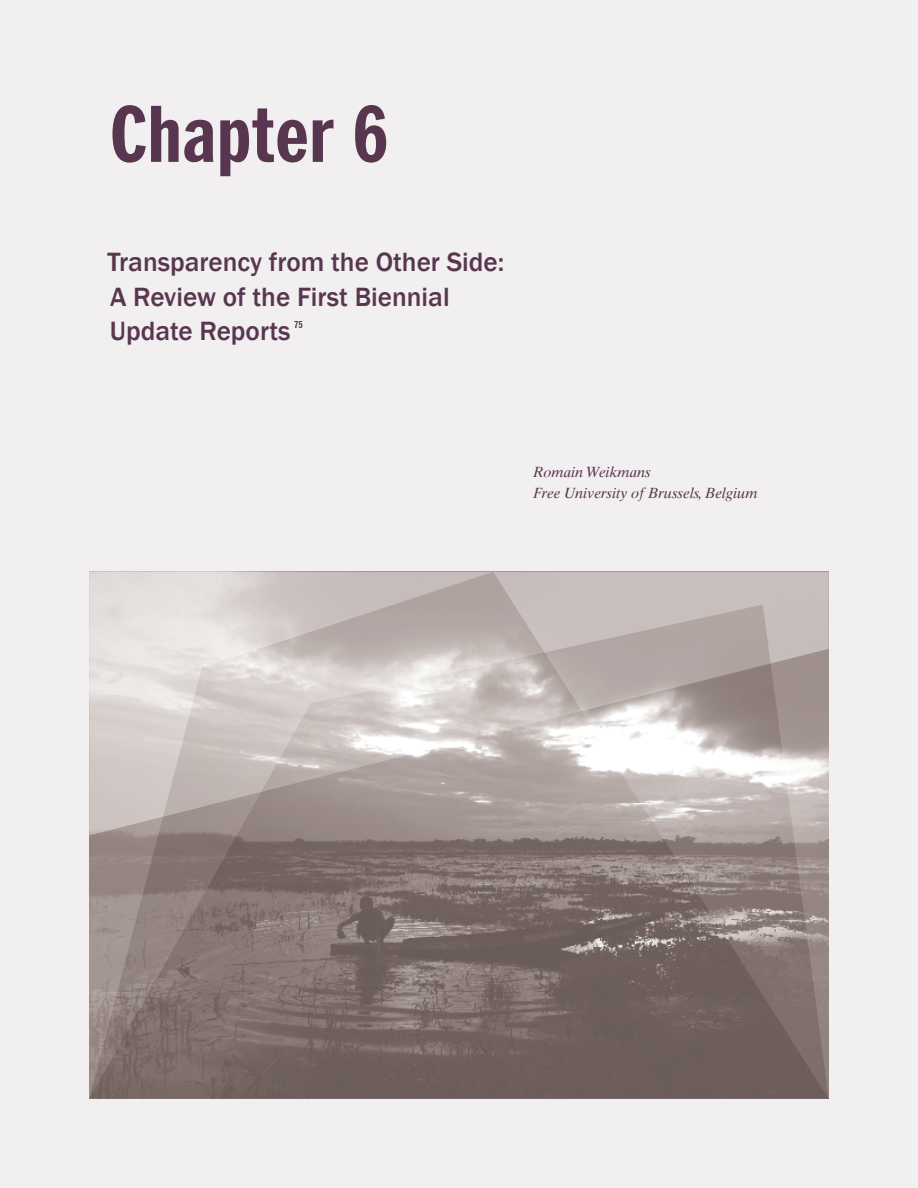
<style>
.page{position:relative;width:918px;height:1188px;background:#f1efef}
.page>*{position:absolute;margin:0;border:0;box-sizing:border-box;transform-origin:0 0}
.t1{font:700 84px "Franklin Cond ITC Pro";letter-spacing:.015em;color:#593650}
.t2{font:500 27.15px/34.5px "Franklin Gothic";color:#593650}
.t3{font:italic 14.85px/21px "Times Ten LT";letter-spacing:-.005em;color:#593650}
.t4{font:700 10.5px "Franklin Cond ITC Pro";color:#593650}
</style>
<div class="page">
<img style="left:89px;top:605px;width:740px;height:494px">
<h1 class="t1" style="left:110px;top:88px;width:279px">Chapter 6</h1>
<p class="t2" style="left:108px;top:245px;width:398px">Transparency from the Other Side:<br>A Review of the First Biennial<br>Update Reports</p>
<p class="t4" style="left:294px;top:319px;width:10px">75</p>
<p class="t3" style="left:533px;top:461px;width:226px">Romain Weikmans<br>Free University of Brussels, Belgium</p>
</div>
